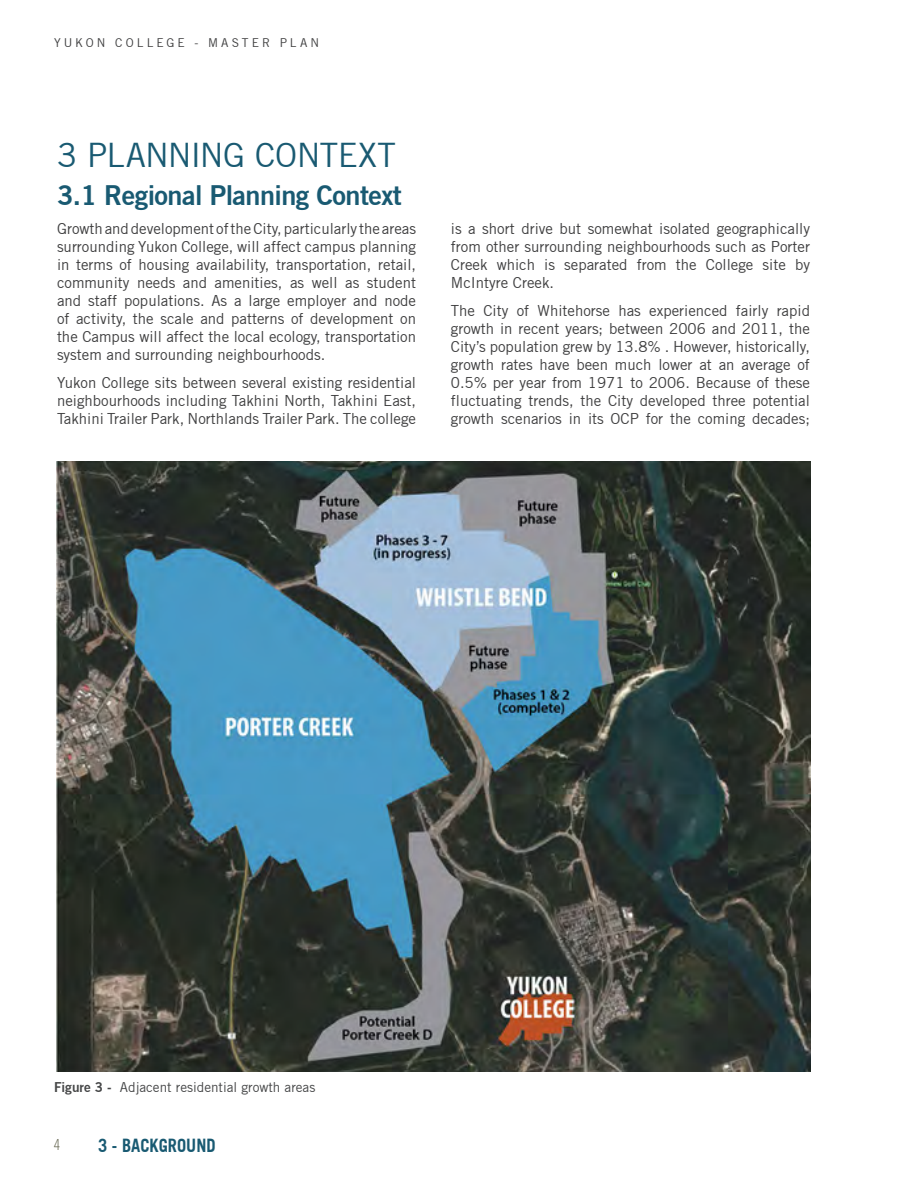
<style>
.page{position:relative;width:918px;height:1188px;background:#fff}
.page>*{position:absolute;margin:0;border:0;box-sizing:border-box;transform-origin:0 0}
.Header_A{font:33px "Trade Gothic";letter-spacing:-.02em;color:#195a72}
.BodyText_-_Normal{font:27px "Trade Gothic Bold Two";letter-spacing:-.02em;color:#195a72}
.Master____Chapter_Na{font:700 18.15px "Trade Gothic";color:#195a72;scale:.91 1}
.BodyText_-_Normal-2{font:15px/18px "Trade Gothic";color:#3e3e3f;text-align:justify}
.t1{font:300 15px "Trade Gothic";color:#60614b;scale:.7 1}
.t2{font:13.5px "Trade Gothic";color:#454647}
.t3{font:12px "Trade Gothic";letter-spacing:.255em;color:#3e3e3f}
.s1{font-family:"Trade Gothic Bold Two"}
</style>
<div class="page">
<img style="left:57px;top:462px;width:754px;height:609px">
<p class="t3" style="left:54px;top:36px;width:267px">YUKON COLLEGE - MASTER PLAN</p>
<p class="Header_A" style="left:57px;top:135px;width:340px">3 PLANNING CONTEXT</p>
<p class="BodyText_-_Normal" style="left:57px;top:178px;width:346px">3.1 Regional Planning Context</p>
<p class="BodyText_-_Normal-2" style="left:57px;top:219px;width:361px">Growth and development of the City, particularly the areas surrounding Yukon College, will affect campus planning in terms of housing availability, transportation, retail, community needs and amenities, as well as student and staff populations. As a large employer and node of activity, the scale and patterns of development on the Campus will affect the local ecology, transportation system and surrounding neighbourhoods.</p>
<p class="BodyText_-_Normal-2" style="left:57px;top:374px;width:361px">Yukon College sits between several existing residential neighbourhoods including Takhini North, Takhini East, Takhini Trailer Park, Northlands Trailer Park. The college</p>
<p class="BodyText_-_Normal-2" style="left:451px;top:219px;width:361px">is a short drive but somewhat isolated geographically from other surrounding neighbourhoods such as Porter Creek which is separated from the College site by McIntyre Creek.</p>
<p class="BodyText_-_Normal-2" style="left:451px;top:302px;width:361px">The City of Whitehorse has experienced fairly rapid growth in recent years; between 2006 and 2011, the City’s population grew by 13.8% . However, historically, growth rates have been much lower at an average of 0.5% per year from 1971 to 2006. Because of these fluctuating trends, the City developed three potential growth scenarios in its OCP for the coming decades;</p>
<p class="t2" style="left:54px;top:1079px;width:263px"><span class="s1">Figure 3 -</span> Adjacent residential growth areas</p>
<p class="t1" style="left:54px;top:1135px;width:10px">4</p>
<p class="Master____Chapter_Na" style="left:98px;top:1134px;width:131px">3 - BACKGROUND</p>
</div>
